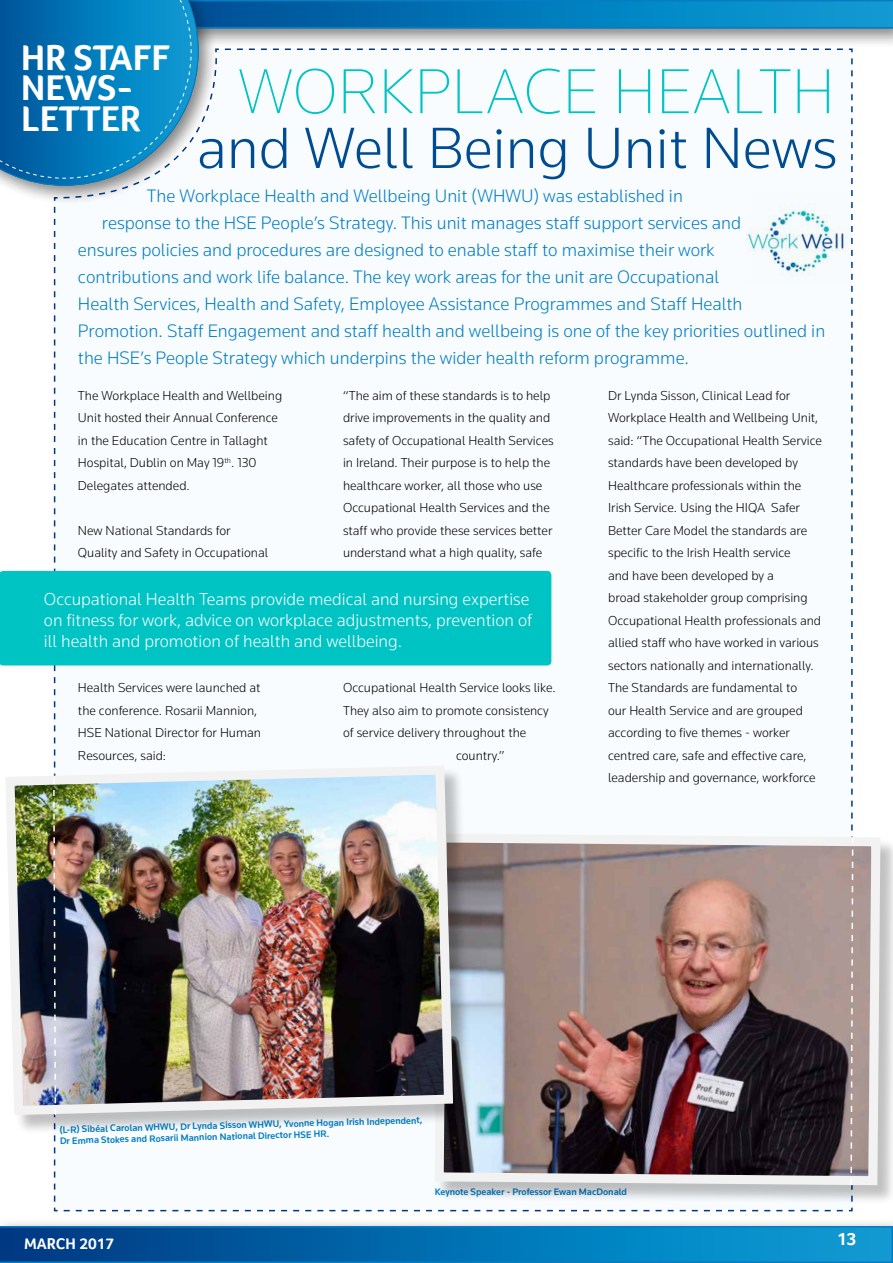
<style>
.page{position:relative;width:893px;height:1263px;background:#fff}
.page>*{position:absolute;margin:0;border:0;box-sizing:border-box;transform-origin:0 0}
.t1{font:200 65.85px "Knowledge";color:#00c3c4}
.t2{font:300 60.3px "Knowledge";color:#004c93}
.t3{font:700 36.6px/30.5px "Foco";color:#fff}
.t4{font:300 18.75px "Knowledge";color:#007cc3}
.t5{font:300 18px/20.7px "Knowledge";color:#fff}
.t6{font:700 18px "Foco";color:#fff}
.t7{font:700 15.75px "Foco";color:#fff}
.t8{font:300 13.5px/22.5px "Knowledge";color:#000}
.t9{font:500 9.75px/10.9px "Knowledge";color:#007cc3}
</style>
<div class="page">
<div style="left:0;top:1218px;width:893px;height:45px;background:#000;opacity:.29"></div>
<svg style="left:0;top:1226px;width:893px;height:37px"></svg>
<img style="left:0;top:0;width:893px;height:1202px">
<h3 class="t3" style="left:21px;top:42px;width:150px">HR STAFF<br>NEWS-<br>LETTER</h3>
<h1 class="t1" style="left:238px;top:51px;width:586px">WORKPLACE HEALTH</h1>
<h2 class="t2" style="left:197px;top:111px;width:642px">and Well Being Unit News</h2>
<h3 class="t4" style="left:147px;top:184px;width:537px">The Workplace Health and Wellbeing Unit (WHWU) was established in</h3>
<h3 class="t4" style="left:102px;top:211px;width:641px">response to the HSE People’s Strategy. This unit manages staff support services and</h3>
<h3 class="t4" style="left:78px;top:238px;width:638px">ensures policies and procedures are designed to enable staff to maximise their work</h3>
<h3 class="t4" style="left:78px;top:265px;width:643px">contributions and work life balance. The key work areas for the unit are Occupational</h3>
<h3 class="t4" style="left:78px;top:292px;width:666px">Health Services, Health and Safety, Employee Assistance Programmes and Staff Health</h3>
<h3 class="t4" style="left:78px;top:319px;width:749px">Promotion. Staff Engagement and staff health and wellbeing is one of the key priorities outlined in</h3>
<h3 class="t4" style="left:78px;top:346px;width:613px">the HSE’s People Strategy which underpins the wider health reform programme.</h3>
<p class="t8" style="left:78px;top:384px;width:206px">The Workplace Health and Wellbeing<br>Unit hosted their Annual Conference in the Education Centre in Tallaght<br>Hospital, Dublin on May 19<sup>th</sup>. 130<br>Delegates attended.</p>
<p class="t8" style="left:78px;top:519px;width:192px">New National Standards for<br>Quality and Safety in Occupational</p>
<p class="t8" style="left:343px;top:384px;width:212px">“The aim of these standards is to help drive improvements in the quality and safety of Occupational Health Services in Ireland. Their purpose is to help the healthcare worker, all those who use Occupational Health Services and the staff who provide these services better understand what a high quality, safe</p>
<p class="t8" style="left:608px;top:384px;width:215px">Dr Lynda Sisson, Clinical Lead for Workplace Health and Wellbeing Unit, said: “The Occupational Health Service standards have been developed by Healthcare professionals within the Irish Service. Using the HIQA Safer Better Care Model the standards are specific to the Irish Health service<br>and have been developed by a<br>broad stakeholder group comprising Occupational Health professionals and allied staff who have worked in various sectors nationally and internationally.<br>The Standards are fundamental to<br>our Health Service and are grouped according to five themes - worker centred care, safe and effective care, leadership and governance, workforce</p>
<h3 class="t5" style="left:44px;top:589px;width:490px">Occupational Health Teams provide medical and nursing expertise on fitness for work, advice on workplace adjustments, prevention of ill health and promotion of health and wellbeing.</h3>
<p class="t8" style="left:78px;top:676px;width:185px">Health Services were launched at the conference. Rosarii Mannion,<br>HSE National Director for Human<br>Resources, said:</p>
<p class="t8" style="left:343px;top:676px;width:214px">Occupational Health Service looks like.</p>
<p class="t8" style="left:343px;top:699px;width:207px">They also aim to promote consistency</p>
<p class="t8" style="left:343px;top:721px;width:185px">of service delivery throughout the</p>
<p class="t8" style="left:456px;top:744px;width:50px">country.”</p>
<p class="t9" style="left:59px;top:1125px;width:365px;rotate:-2deg">(L-R) Sibéal Carolan WHWU, Dr Lynda Sisson WHWU, Yvonne Hogan Irish Independent,<br>Dr Emma Stokes and Rosarii Mannion National Director HSE HR.</p>
<p class="t7" style="left:24px;top:1234px;width:92px">MARCH 2017</p>
<p class="t9" style="left:435px;top:1186px;width:194px">Keynote Speaker - Professor Ewan MacDonald</p>
<h3 class="t6" style="left:837px;top:1228px;width:21px">13</h3>
</div>
